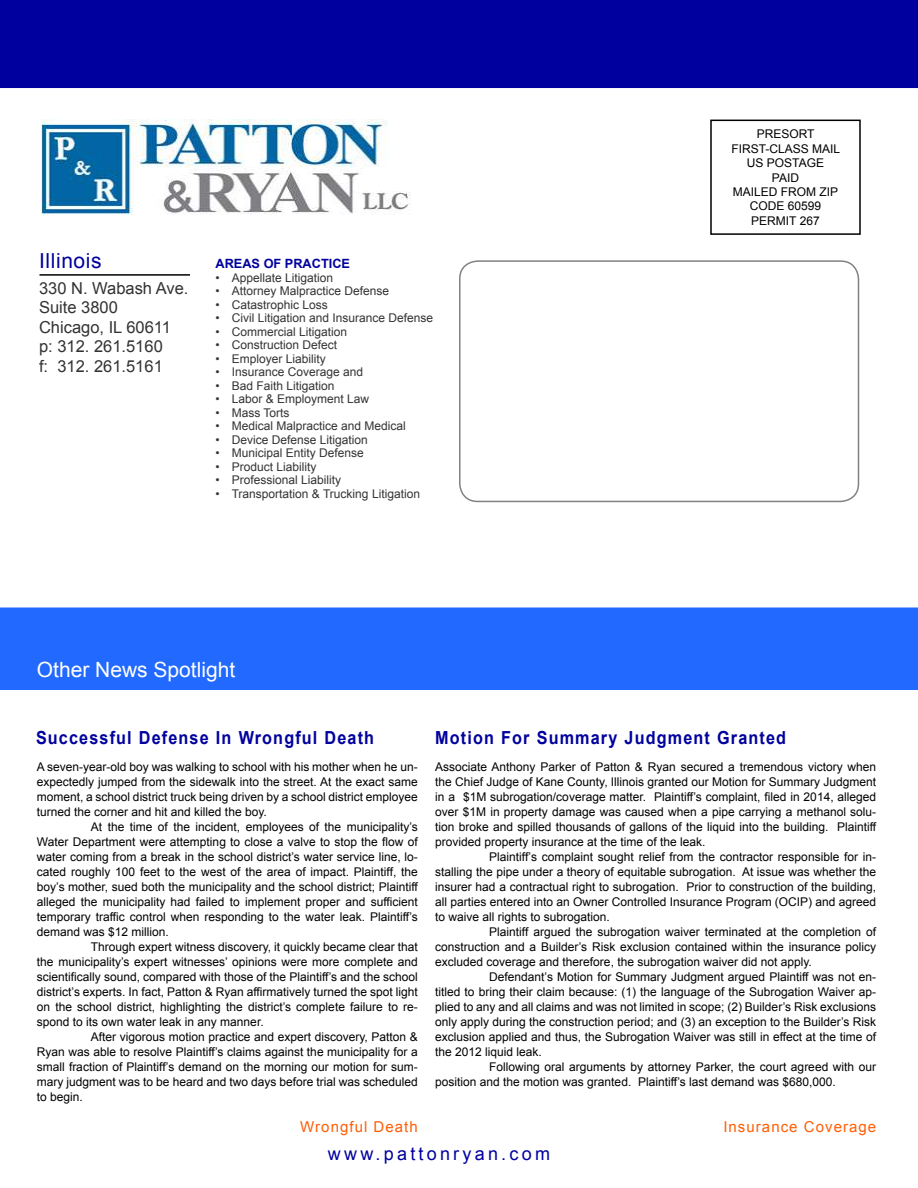
<style>
.page{position:relative;width:918px;height:1188px;background:#fff}
.page>*{position:absolute;margin:0;border:0;box-sizing:border-box;transform-origin:0 0}
.t1{font:21px "Arial";color:#fff}
.t2{font:21px "Arial";letter-spacing:.03em;color:#00009e}
.t3{font:700 18px "Arial";letter-spacing:.07em;color:#00009e;scale:.9 1}
.t4{font:18px "Arial";letter-spacing:.18em;color:#00009e}
.t5{font:16.5px/19.5px "Arial";color:#333}
.t6{font:15px "Arial";letter-spacing:.07em;color:#ff5e05}
.t7{font:700 12.75px "Arial";color:#00009e}
.t8{font:12px/14.4px "Arial";color:#000;text-align:center}
.t9{font:12px "Arial";color:#333}
</style>
<div class="page">
<div style="left:0;top:0;width:918px;height:88px;background:#00009e"></div>
<div style="left:710px;top:120px;width:151px;height:115px;border:2px solid #000"></div>
<div style="left:459px;top:260px;width:400px;height:242px;border:2px solid #808181;border-radius:18px"></div>
<div style="left:0;top:607px;width:918px;height:83px;background:#2169ff"></div>
<hr style="left:39px;top:274px;width:151px;height:2px;background:#000">
<img style="left:41px;top:120px;width:369px;height:95px">
<h1 class="t2" style="left:39px;top:252px;width:64px">Illinois</h1>
<h3 class="t5" style="left:39px;top:279px;width:151px">330 N. Wabash Ave.<br>Suite 3800<br>Chicago, IL 60611 p: 312. 261.5160<br>f: 312. 261.5161</h3>
<p class="t7" style="left:216px;top:259px;width:136px">AREAS OF PRACTICE</p>
<p class="t9" style="left:216px;top:272px;width:119px">• Appellate Litigation</p>
<p class="t9" style="left:216px;top:286px;width:175px">• Attorney Malpractice Defense</p>
<p class="t9" style="left:216px;top:299px;width:114px">• Catastrophic Loss</p>
<p class="t9" style="left:216px;top:313px;width:219px">• Civil Litigation and Insurance Defense</p>
<p class="t9" style="left:216px;top:326px;width:133px">• Commercial Litigation</p>
<p class="t9" style="left:216px;top:340px;width:123px">• Construction Defect</p>
<p class="t9" style="left:216px;top:353px;width:112px">• Employer Liability</p>
<p class="t9" style="left:216px;top:367px;width:149px">• Insurance Coverage and</p>
<p class="t9" style="left:216px;top:380px;width:120px">• Bad Faith Litigation</p>
<p class="t9" style="left:216px;top:394px;width:155px">• Labor &amp; Employment Law</p>
<p class="t9" style="left:216px;top:407px;width:75px">• Mass Torts</p>
<p class="t9" style="left:216px;top:421px;width:192px">• Medical Malpractice and Medical</p>
<p class="t9" style="left:216px;top:434px;width:154px">• Device Defense Litigation</p>
<p class="t9" style="left:216px;top:448px;width:150px">• Municipal Entity Defense</p>
<p class="t9" style="left:216px;top:461px;width:102px">• Product Liability</p>
<p class="t9" style="left:216px;top:475px;width:127px">• Professional Liability</p>
<p class="t9" style="left:216px;top:488px;width:206px">• Transportation &amp; Trucking Litigation</p>
<h1 class="t1" style="left:37px;top:661px;width:200px">Other News Spotlight</h1>
<p class="t8" style="left:731px;top:128px;width:110px">PRESORT<br>FIRST-CLASS MAIL<br>US POSTAGE<br>PAID<br>MAILED FROM ZIP<br>CODE 60599<br>PERMIT 267</p>
<h2 class="t3" style="left:36px;top:731px;width:377px">Successful Defense In Wrongful Death</h2>
<p class="t8" style="left:37px;top:760px;width:383px">A seven-year-old boy was walking to school with his mother when he un-</p>
<p class="t8" style="left:37px;top:775px;width:382px">expectedly jumped from the sidewalk into the street. At the exact same</p>
<p class="t8" style="left:37px;top:790px;width:383px">moment, a school district truck being driven by a school district employee</p>
<p class="t8" style="left:37px;top:805px;width:231px">turned the corner and hit and killed the boy.</p>
<p class="t8" style="left:91px;top:820px;width:328px">At the time of the incident, employees of the municipality’s</p>
<p class="t8" style="left:37px;top:835px;width:382px">Water Department were attempting to close a valve to stop the flow of</p>
<p class="t8" style="left:37px;top:850px;width:383px">water coming from a break in the school district’s water service line, lo-</p>
<p class="t8" style="left:37px;top:865px;width:383px">cated roughly 100 feet to the west of the area of impact. Plaintiff, the</p>
<p class="t8" style="left:37px;top:880px;width:382px">boy’s mother, sued both the municipality and the school district; Plaintiff</p>
<p class="t8" style="left:37px;top:895px;width:382px">alleged the municipality had failed to implement proper and sufficient</p>
<p class="t8" style="left:37px;top:910px;width:382px">temporary traffic control when responding to the water leak. Plaintiff’s</p>
<p class="t8" style="left:37px;top:925px;width:134px">demand was $12 million.</p>
<p class="t8" style="left:91px;top:940px;width:329px">Through expert witness discovery, it quickly became clear that</p>
<p class="t8" style="left:37px;top:955px;width:383px">the municipality’s expert witnesses’ opinions were more complete and</p>
<p class="t8" style="left:37px;top:970px;width:383px">scientifically sound, compared with those of the Plaintiff’s and the school</p>
<p class="t8" style="left:37px;top:985px;width:382px">district’s experts. In fact, Patton &amp; Ryan affirmatively turned the spot light</p>
<p class="t8" style="left:37px;top:1000px;width:383px">on the school district, highlighting the district’s complete failure to re-</p>
<p class="t8" style="left:37px;top:1015px;width:228px">spond to its own water leak in any manner.</p>
<p class="t8" style="left:91px;top:1030px;width:329px">After vigorous motion practice and expert discovery, Patton &amp;</p>
<p class="t8" style="left:37px;top:1045px;width:382px">Ryan was able to resolve Plaintiff’s claims against the municipality for a</p>
<p class="t8" style="left:37px;top:1060px;width:383px">small fraction of Plaintiff’s demand on the morning our motion for sum-</p>
<p class="t8" style="left:37px;top:1075px;width:382px">mary judgment was to be heard and two days before trial was scheduled</p>
<p class="t8" style="left:37px;top:1090px;width:48px">to begin.</p>
<p class="t6" style="left:300px;top:1120px;width:119px">Wrongful Death</p>
<h2 class="t3" style="left:435px;top:731px;width:391px">Motion For Summary Judgment Granted</h2>
<p class="t8" style="left:435px;top:760px;width:443px">Associate Anthony Parker of Patton &amp; Ryan secured a tremendous victory when</p>
<p class="t8" style="left:435px;top:775px;width:443px">the Chief Judge of Kane County, Illinois granted our Motion for Summary Judgment</p>
<p class="t8" style="left:435px;top:790px;width:443px">in a $1M subrogation/coverage matter. Plaintiff’s complaint, filed in 2014, alleged</p>
<p class="t8" style="left:435px;top:805px;width:443px">over $1M in property damage was caused when a pipe carrying a methanol solu-</p>
<p class="t8" style="left:435px;top:820px;width:443px">tion broke and spilled thousands of gallons of the liquid into the building. Plaintiff</p>
<p class="t8" style="left:435px;top:835px;width:272px">provided property insurance at the time of the leak.</p>
<p class="t8" style="left:489px;top:850px;width:389px">Plaintiff’s complaint sought relief from the contractor responsible for in-</p>
<p class="t8" style="left:435px;top:865px;width:443px">stalling the pipe under a theory of equitable subrogation. At issue was whether the</p>
<p class="t8" style="left:435px;top:880px;width:443px">insurer had a contractual right to subrogation. Prior to construction of the building,</p>
<p class="t8" style="left:435px;top:895px;width:443px">all parties entered into an Owner Controlled Insurance Program (OCIP) and agreed</p>
<p class="t8" style="left:435px;top:910px;width:176px">to waive all rights to subrogation.</p>
<p class="t8" style="left:489px;top:925px;width:389px">Plaintiff argued the subrogation waiver terminated at the completion of</p>
<p class="t8" style="left:435px;top:940px;width:443px">construction and a Builder’s Risk exclusion contained within the insurance policy</p>
<p class="t8" style="left:435px;top:955px;width:378px">excluded coverage and therefore, the subrogation waiver did not apply.</p>
<p class="t8" style="left:489px;top:970px;width:389px">Defendant’s Motion for Summary Judgment argued Plaintiff was not en-</p>
<p class="t8" style="left:435px;top:985px;width:443px">titled to bring their claim because: (1) the language of the Subrogation Waiver ap-</p>
<p class="t8" style="left:435px;top:1000px;width:443px">plied to any and all claims and was not limited in scope; (2) Builder’s Risk exclusions</p>
<p class="t8" style="left:435px;top:1015px;width:443px">only apply during the construction period; and (3) an exception to the Builder’s Risk</p>
<p class="t8" style="left:435px;top:1030px;width:443px">exclusion applied and thus, the Subrogation Waiver was still in effect at the time of</p>
<p class="t8" style="left:435px;top:1045px;width:108px">the 2012 liquid leak.</p>
<p class="t8" style="left:489px;top:1060px;width:389px">Following oral arguments by attorney Parker, the court agreed with our</p>
<p class="t8" style="left:435px;top:1075px;width:402px">position and the motion was granted. Plaintiff’s last demand was $680,000.</p>
<p class="t6" style="left:723px;top:1120px;width:154px">Insurance Coverage</p>
<h2 class="t4" style="left:328px;top:1146px;width:224px">www.pattonryan.com</h2>
</div>
